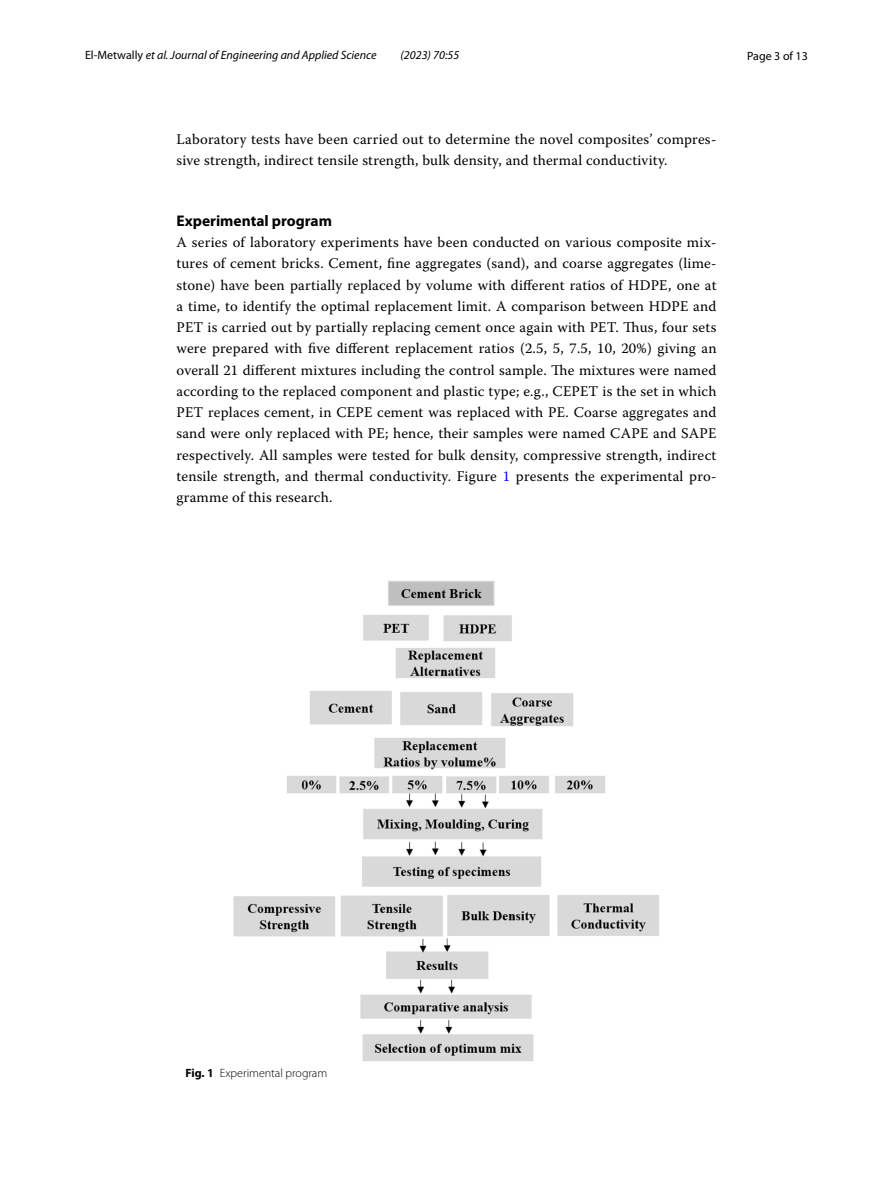
<style>
.page{position:relative;width:893px;height:1187px;background:#fff}
.page>*{position:absolute;margin:0;border:0;box-sizing:border-box;transform-origin:0 0}
.t1{font:700 15.45px "Myriad Pro";color:#000}
.t2{font:14.7px/21.3px "Warnock Pro";letter-spacing:.015em;color:#000}
.t3{font:italic 12px "Myriad Pro";color:#000}
.t4{font:300 12px "Myriad Pro";color:#000}
.t5{font:12px "Myriad Pro";color:#000}
.s1{font-style:normal}
.s2{color:#00f}
.s3{font-weight:700}
</style>
<div class="page">
<img style="left:234px;top:580px;width:425px;height:481px">
<p class="t3" style="left:85px;top:48px;width:293px"><span class="s1">El‑Metwally</span> et al. Journal of Engineering and Applied Science</p>
<p class="t3" style="left:401px;top:48px;width:60px">(2023) 70:55</p>
<p class="t5" style="left:747px;top:48px;width:62px">Page 3 of 13</p>
<p class="t2" style="left:176px;top:128px;width:542px">Laboratory tests have been carried out to determine the novel composites’ compres&shy;sive strength, indirect tensile strength, bulk density, and thermal conductivity.</p>
<p class="t1" style="left:176px;top:211px;width:157px">Experimental program</p>
<p class="t2" style="left:176px;top:231px;width:542px;text-align:justify">A series of laboratory experiments have been conducted on various composite mix&shy;tures of cement bricks. Cement, fine aggregates (sand), and coarse aggregates (lime&shy;stone) have been partially replaced by volume with different ratios of HDPE, one at a time, to identify the optimal replacement limit. A comparison between HDPE and PET is carried out by partially replacing cement once again with PET. Thus, four sets were prepared with five different replacement ratios (2.5, 5, 7.5, 10, 20%) giving an overall 21 different mixtures including the control sample. The mixtures were named according to the replaced component and plastic type; e.g., CEPET is the set in which PET replaces cement, in CEPE cement was replaced with PE. Coarse aggregates and sand were only replaced with PE; hence, their samples were named CAPE and SAPE respectively. All samples were tested for bulk density, compressive strength, indirect tensile strength, and thermal conductivity. Figure <span class="s2">1</span> presents the experimental pro&shy;gramme of this research.</p>
<p class="t4" style="left:185px;top:1066px;width:143px"><span class="s3">Fig. 1</span> Experimental program</p>
</div>
